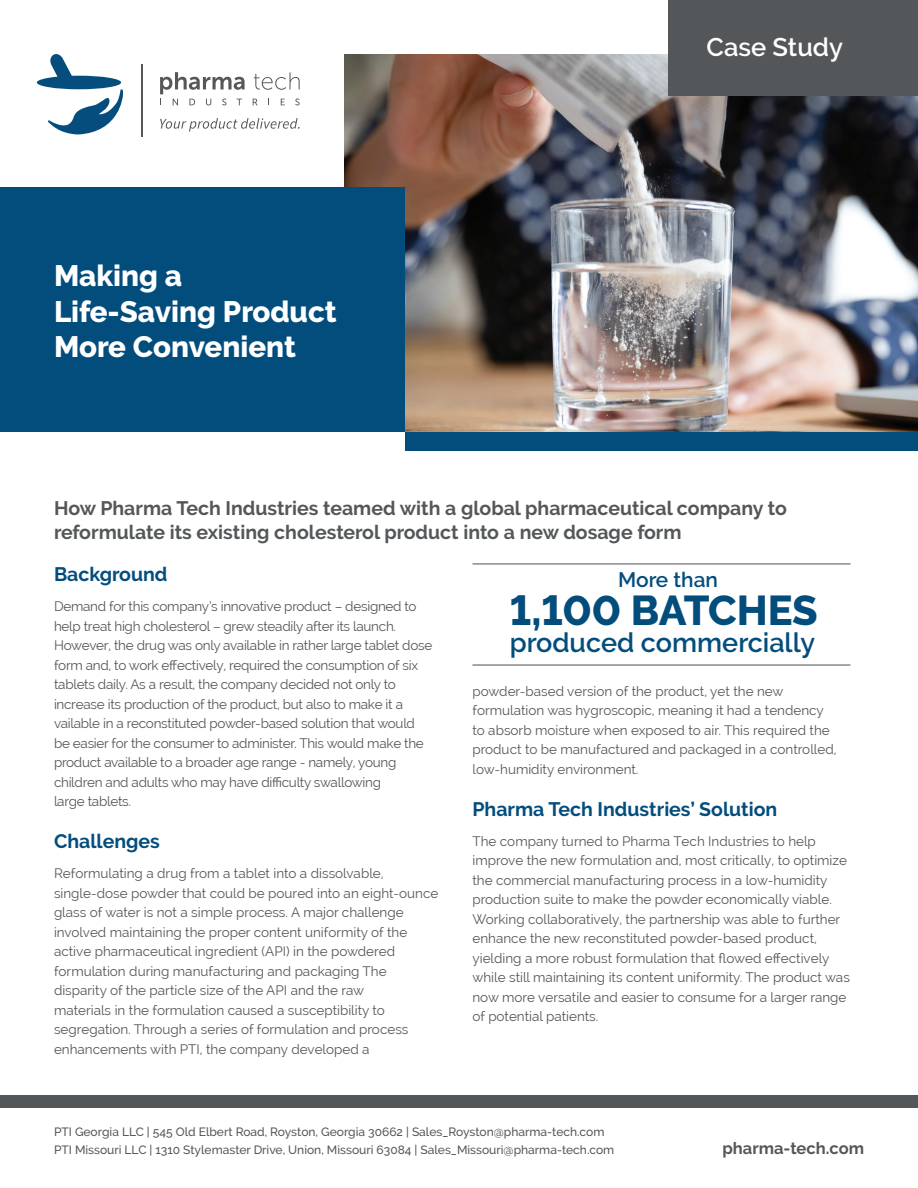
<style>
.page{position:relative;width:918px;height:1188px;background:#fff}
.page>*{position:absolute;margin:0;border:0;box-sizing:border-box;transform-origin:0 0}
.t1{font:800 41.55px "Raleway";letter-spacing:-.015em;color:#034d7d}
.t2{font:800 29.55px/35.4px "Raleway";color:#fff}
.t3{font:600 27px "Raleway";color:#034d7d}
.t4{font:600 25.5px "Raleway";color:#fff}
.t5{font:600 20.85px "Raleway";color:#034d7d}
.t6{font:700 19.5px/24px "Raleway";color:#545759}
.t7{font:700 19.5px "Raleway";color:#034d7d}
.t8{font:700 16.5px "Raleway";color:#545759}
.t9{font:13.5px/19.5px "Raleway";color:#545759}
.t10{font:13.5px/19.5px "Raleway";letter-spacing:-.02em;color:#545759}
.t11{font:500 12px/18px "Raleway";color:#545759}
</style>
<div class="page">
<img style="left:345px;top:54px;width:573px;height:378px">
<div style="left:668px;top:0;width:250px;height:96px;background:#545759"></div>
<div style="left:405px;top:432px;width:513px;height:18px;background:#034d7d"></div>
<div style="left:0;top:188px;width:405px;height:244px;background:#034d7d"></div>
<div style="left:0;top:1095px;width:918px;height:13px;background:#545759"></div>
<hr style="left:472px;top:563px;width:378px;height:2px;background:#9a9799">
<hr style="left:472px;top:664px;width:378px;height:2px;background:#9a9799">
<svg style="left:37px;top:54px;width:86px;height:80px"></svg>
<svg style="left:254px;top:72px;width:46px;height:18px"></svg>
<svg style="left:160px;top:72px;width:85px;height:33px"></svg>
<svg style="left:253px;top:99px;width:5px;height:6px"></svg>
<svg style="left:281px;top:99px;width:4px;height:6px"></svg>
<svg style="left:295px;top:99px;width:5px;height:6px"></svg>
<hr style="left:141px;top:65px;width:1px;height:72px;background:#555759">
<svg style="left:160px;top:118px;width:140px;height:14px"></svg>
<h2 class="t2" style="left:54px;top:258px;width:284px">Making a<br>Life-Saving Product<br>More Convenient</h2>
<h3 class="t4" style="left:707px;top:32px;width:138px">Case Study</h3>
<h3 class="t6" style="left:54px;top:496px;width:734px">How Pharma Tech Industries teamed with a global pharmaceutical company to reformulate its existing cholesterol product into a new dosage form</h3>
<h3 class="t5" style="left:618px;top:568px;width:101px">More than</h3>
<h1 class="t1" style="left:510px;top:587px;width:309px">1,100 BATCHES</h1>
<h3 class="t3" style="left:510px;top:627px;width:307px">produced commercially</h3>
<h3 class="t7" style="left:54px;top:563px;width:115px">Background</h3>
<p class="t10" style="left:54px;top:597px;width:380px">Demand for this company’s innovative product – designed to help treat high cholesterol – grew steadily after its launch.<br>However, the drug was only available in rather large tablet dose form and, to work effectively, required the consumption of six tablets daily. As a result, the company decided not only to increase its production of the product, but also to make it a vailable in a reconstituted powder-based solution that would be easier for the consumer to administer. This would make the product available to a broader age range - namely, young children and adults who may have difficulty swallowing<br>large tablets.</p>
<h3 class="t7" style="left:54px;top:830px;width:107px">Challenges</h3>
<p class="t9" style="left:54px;top:864px;width:386px">Reformulating a drug from a tablet into a dissolvable, single-dose powder that could be poured into an eight-ounce glass of water is not a simple process. A major challenge involved maintaining the proper content uniformity of the active pharmaceutical ingredient (API) in the powdered formulation during manufacturing and packaging The disparity of the particle size of the API and the raw<br>materials in the formulation caused a susceptibility to segregation. Through a series of formulation and process enhancements with PTI, the company developed a</p>
<p class="t9" style="left:472px;top:681px;width:366px">powder-based version of the product, yet the new formulation was hygroscopic, meaning it had a tendency to absorb moisture when exposed to air. This required the product to be manufactured and packaged in a controlled, low-humidity environment.</p>
<h3 class="t7" style="left:472px;top:798px;width:306px">Pharma Tech Industries’ Solution</h3>
<p class="t9" style="left:472px;top:831px;width:379px">The company turned to Pharma Tech Industries to help improve the new formulation and, most critically, to optimize the commercial manufacturing process in a low-humidity production suite to make the powder economically viable.<br>Working collaboratively, the partnership was able to further enhance the new reconstituted powder-based product, yielding a more robust formulation that flowed effectively while still maintaining its content uniformity. The product was now more versatile and easier to consume for a larger range of potential patients.</p>
<p class="t11" style="left:54px;top:1123px;width:562px">PTI Georgia LLC | 545 Old Elbert Road, Royston, Georgia 30662 | Sales_Royston@pharma-tech.com<br>PTI Missouri LLC | 1310 Stylemaster Drive, Union, Missouri 63084 | Sales_Missouri@pharma-tech.com</p>
<p class="t8" style="left:722px;top:1139px;width:143px">pharma-tech.com</p>
</div>
